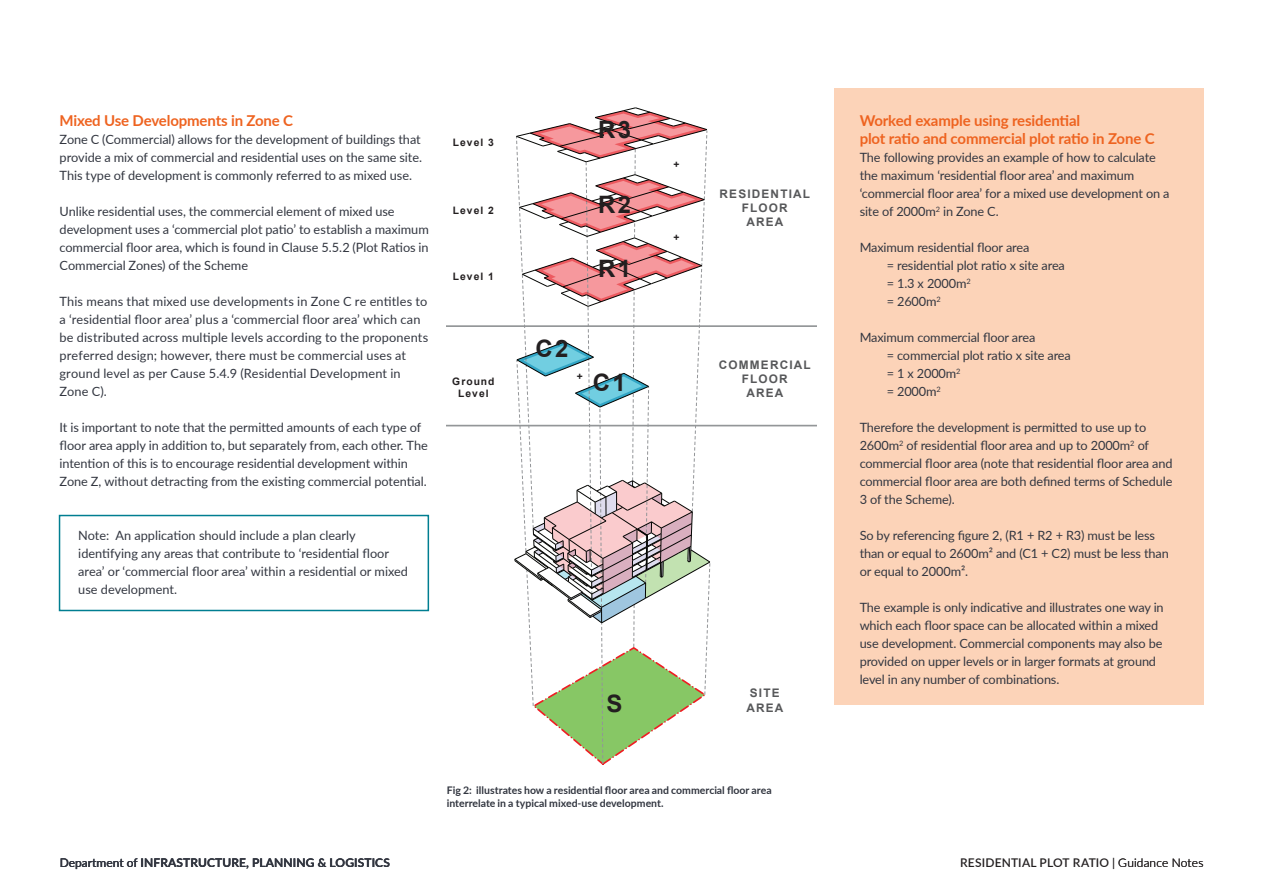
<style>
.page{position:relative;width:1263px;height:893px;background:#fff}
.page>*{position:absolute;margin:0;border:0;box-sizing:border-box;transform-origin:0 0}
.t1{font:700 24px "Arial";letter-spacing:.1em;color:#231f20}
.Body_copy_-_bullets{font:700 15px "Lato";letter-spacing:-.01em;color:#ee6320}
.Body_copy_-_bullets-2{font:12.75px/18px "Lato";letter-spacing:-.01em;color:#323640}
.Body_copy_-_bullets-3{font:12.75px/18px "Lato";letter-spacing:.015em;color:#323640}
.t2{font:600 12px "Lato";letter-spacing:.01em;color:#323640}
.t3{font:600 12px "Lato";letter-spacing:.01em;color:#231f20}
.t4{font:700 11.85px/14.1px "Arial";letter-spacing:.1em;color:#57585a;text-align:center}
.Body_copy_-_bullets-4{font:700 10.5px/13.5px "Lato";color:#323640}
.t5{font:700 10.35px/12.3px "Arial";letter-spacing:.1em;color:#231f20;text-align:center}
.s1{font-weight:400}
.s2{font-weight:300}
</style>
<div class="page">
<div style="left:834px;top:88px;width:369px;height:617px;background:#fcd3b8"></div>
<div style="left:59px;top:515px;width:370px;height:96px;border:2px solid #007e91"></div>
<svg style="left:515px;top:108px;width:195px;height:657px"></svg>
<hr style="left:447px;top:325px;width:369px;height:2px;background:#939698">
<hr style="left:447px;top:425px;width:369px;height:1px;background:#939698">
<p class="Body_copy_-_bullets" style="left:60px;top:110px;width:235px">Mixed Use Developments in Zone C</p>
<p class="Body_copy_-_bullets-2" style="left:60px;top:130px;width:364px;text-align:justify">Zone C (Commercial) allows for the development of buildings that provide a mix of commercial and residential uses on the same site.<br>This type of development is commonly referred to as mixed use.</p>
<p class="Body_copy_-_bullets-2" style="left:60px;top:202px;width:371px">Unlike residential uses, the commercial element of mixed use development uses a ‘commercial plot patio’ to establish a maximum commercial floor area, which is found in Clause 5.5.2 (Plot Ratios in Commercial Zones) of the Scheme</p>
<p class="Body_copy_-_bullets-3" style="left:60px;top:292px;width:370px">This means that mixed use developments in Zone C re entitles to a ‘residential floor area’ plus a ‘commercial floor area’ which can be distributed across multiple levels according to the proponents preferred design; however, there must be commercial uses at ground level as per Cause 5.4.9 (Residential Development in Zone C).</p>
<p class="Body_copy_-_bullets-2" style="left:60px;top:418px;width:370px">It is important to note that the permitted amounts of each type of floor area apply in addition to, but separately from, each other. The intention of this is to encourage residential development within Zone Z, without detracting from the existing commercial potential.</p>
<p class="Body_copy_-_bullets-2" style="left:78px;top:526px;width:331px">Note: An application should include a plan clearly identifying any areas that contribute to ‘residential floor area’ or ‘commercial floor area’ within a residential or mixed use development.</p>
<p class="t5" style="left:453px;top:137px;width:43px">Level 3</p>
<p class="t5" style="left:453px;top:204px;width:43px">Level 2</p>
<p class="t5" style="left:453px;top:270px;width:43px">Level 1</p>
<p class="t5" style="left:452px;top:375px;width:44px">Ground<br>Level</p>
<p class="t1" style="left:598px;top:112px;width:35px">R3</p>
<p class="t1" style="left:598px;top:188px;width:35px">R2</p>
<p class="t1" style="left:598px;top:252px;width:35px">R1</p>
<p class="t1" style="left:536px;top:332px;width:35px">C2</p>
<p class="t5" style="left:577px;top:370px;width:8px">+</p>
<p class="t1" style="left:593px;top:365px;width:35px">C1</p>
<p class="t5" style="left:673px;top:159px;width:8px">+</p>
<p class="t5" style="left:673px;top:231px;width:8px">+</p>
<p class="t4" style="left:720px;top:187px;width:92px">RESIDENTIAL<br>FLOOR<br>AREA</p>
<p class="t4" style="left:719px;top:358px;width:93px">COMMERCIAL<br>FLOOR<br>AREA</p>
<p class="t1" style="left:607px;top:686px;width:17px">S</p>
<p class="t4" style="left:746px;top:686px;width:38px;text-align:left">SITE<br>AREA</p>
<p class="Body_copy_-_bullets-4" style="left:447px;top:782px;width:326px">Fig 2: illustrates how a residential floor area and commercial floor area interrelate in a typical mixed-use development.</p>
<p class="Body_copy_-_bullets" style="left:860px;top:110px;width:222px">Worked example using residential</p>
<p class="Body_copy_-_bullets" style="left:860px;top:128px;width:296px">plot ratio and commercial plot ratio in Zone C</p>
<p class="Body_copy_-_bullets-2" style="left:860px;top:148px;width:311px">The following provides an example of how to calculate the maximum ‘residential floor area’ and maximum ‘commercial floor area’ for a mixed use development on a site of 2000m<sup>2</sup> in Zone C.</p>
<p class="Body_copy_-_bullets-2" style="left:860px;top:238px;width:171px">Maximum residential floor area</p>
<p class="Body_copy_-_bullets-2" style="left:887px;top:256px;width:180px">= residential plot ratio x site area</p>
<p class="Body_copy_-_bullets-2" style="left:887px;top:274px;width:86px">= 1.3 x 2000m<sup>2</sup></p>
<p class="Body_copy_-_bullets-2" style="left:887px;top:292px;width:56px">= 2600m<sup>2</sup></p>
<p class="Body_copy_-_bullets-2" style="left:860px;top:328px;width:177px">Maximum commercial floor area</p>
<p class="Body_copy_-_bullets-2" style="left:887px;top:346px;width:186px">= commercial plot ratio x site area</p>
<p class="Body_copy_-_bullets-2" style="left:887px;top:364px;width:75px">= 1 x 2000m<sup>2</sup></p>
<p class="Body_copy_-_bullets-2" style="left:887px;top:382px;width:56px">= 2000m<sup>2</sup></p>
<p class="Body_copy_-_bullets-2" style="left:860px;top:418px;width:314px">Therefore the development is permitted to use up to 2600m<sup>2</sup> of residential floor area and up to 2000m<sup>2</sup> of commercial floor area (note that residential floor area and commercial floor area are both defined terms of Schedule 3 of the Scheme).</p>
<p class="Body_copy_-_bullets-2" style="left:860px;top:526px;width:311px">So by referencing figure 2, (R1 + R2 + R3) must be less than or equal to 2600m² and (C1 + C2) must be less than or equal to 2000m².</p>
<p class="Body_copy_-_bullets-2" style="left:860px;top:598px;width:306px">The example is only indicative and illustrates one way in which each floor space can be allocated within a mixed use development. Commercial components may also be provided on upper levels or in larger formats at ground level in any number of combinations.</p>
<p class="t2" style="left:60px;top:854px;width:331px"><span class="s1">Department of</span> INFRASTRUCTURE, PLANNING &amp; LOGISTICS</p>
<p class="t3" style="left:960px;top:854px;width:245px">RESIDENTIAL PLOT RATIO | <span class="s2">Guidance Notes</span></p>
</div>
